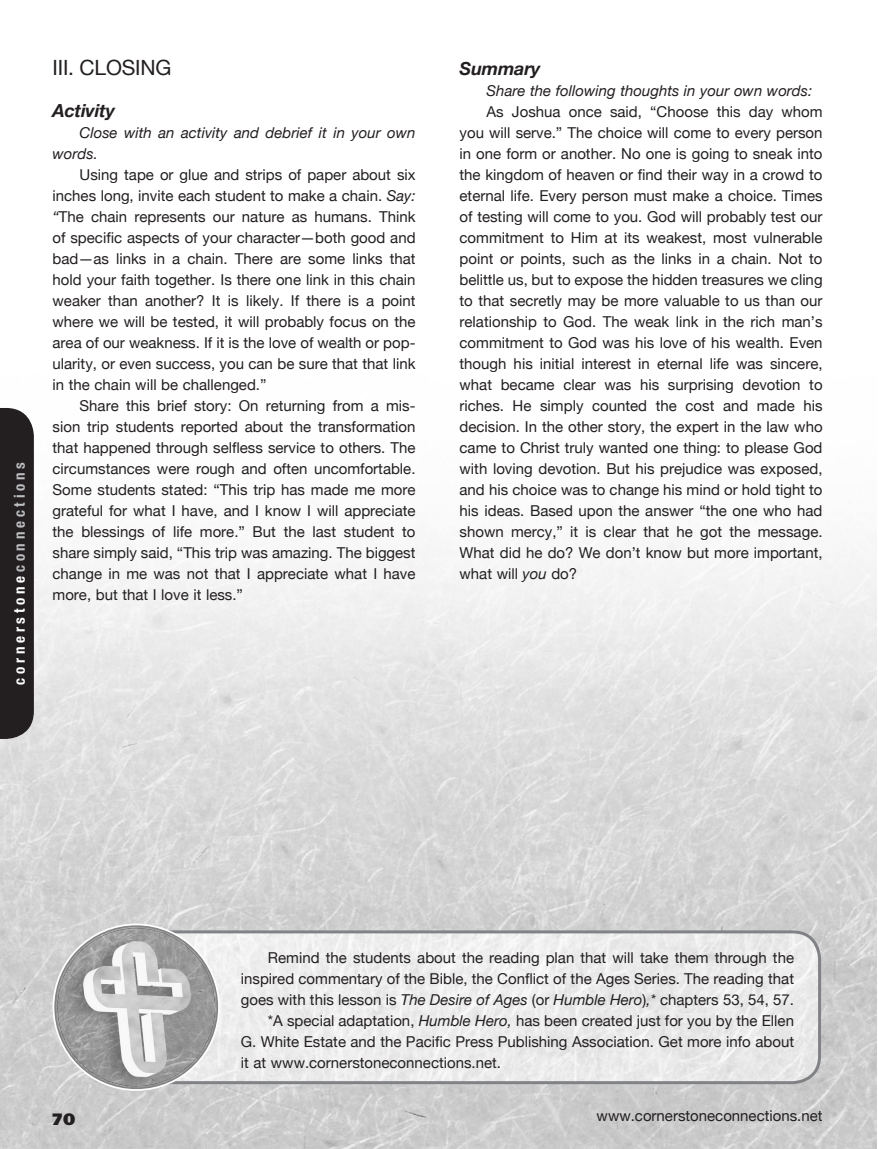
<style>
.page{position:relative;width:878px;height:1149px;background:#fff}
.page>*{position:absolute;margin:0;border:0;box-sizing:border-box;transform-origin:0 0}
.t1{font:21px "Helvetica Neue";letter-spacing:-.01em;color:#231f20}
.t2{font:italic 700 18px "Helvetica Neue";letter-spacing:-.01em;color:#231f20}
.t3{font:900 16.5px "Frutiger";color:#231f20}
.t4{font:15px/21px "Helvetica Neue";color:#231f20;text-align:justify}
.t5{font:italic 15px/21px "Helvetica Neue";color:#231f20}
.t6{font:700 condensed 15px "Helvetica Neue";letter-spacing:.25em;color:#fff}
.s1{color:#bcbdc0}
.s2{font-style:italic}
</style>
<div class="page">
<img style="left:0;top:528px;width:876px;height:621px">
<div style="left:0;top:408px;width:34px;height:331px;background:#231f20"></div>
<img style="left:92px;top:932px;width:727px;height:150px">
<div style="left:90px;top:930px;width:731px;height:154px;border:3px solid #808285;border-radius:27px"></div>
<img style="left:55px;top:926px;width:162px;height:162px;border-radius:81px">
<img style="left:58px;top:928px;width:157px;height:158px;border-radius:79px">
<svg style="left:875px;top:1115px;width:2px;height:34px"></svg>
<p class="t6" style="left:11px;top:685px;width:224px;rotate:-90deg">cornerstone<span class="s1">connections</span></p>
<h1 class="t1" style="left:53px;top:52px;width:120px">III. CLOSING</h1>
<p class="t2" style="left:53px;top:96px;width:64px">Activity</p>
<p class="t5" style="left:53px;top:123px;width:364px;text-indent:27px">Close with an activity and debrief it in your own words.</p>
<p class="t4" style="left:53px;top:165px;width:364px;text-indent:27px">Using tape or glue and strips of paper about six inches long, invite each student to make a chain. <span class="s2">Say: “</span>The chain represents our nature as humans. Think of specific aspects of your character—both good and bad—as links in a chain. There are some links that hold your faith together. Is there one link in this chain weaker than another? It is likely. If there is a point where we will be tested, it will probably focus on the area of our weakness. If it is the love of wealth or pop&shy;ularity, or even success, you can be sure that that link in the chain will be challenged.”</p>
<p class="t4" style="left:53px;top:396px;width:364px;text-indent:27px">Share this brief story: On returning from a mis&shy;sion trip students reported about the transformation that happened through selfless service to others. The circumstances were rough and often uncomfortable.<br>Some students stated: “This trip has made me more grateful for what I have, and I know I will appreciate the blessings of life more.” But the last student to share simply said, “This trip was amazing. The biggest change in me was not that I appreciate what I have more, but that I love it less.”</p>
<p class="t2" style="left:459px;top:54px;width:82px">Summary</p>
<p class="t5" style="left:486px;top:81px;width:327px">Share the following thoughts in your own words:</p>
<p class="t4" style="left:459px;top:102px;width:364px;text-indent:27px">As Joshua once said, “Choose this day whom you will serve.” The choice will come to every person in one form or another. No one is going to sneak into the kingdom of heaven or find their way in a crowd to eternal life. Every person must make a choice. Times of testing will come to you. God will probably test our commitment to Him at its weakest, most vulnerable point or points, such as the links in a chain. Not to belittle us, but to expose the hidden treasures we cling to that secretly may be more valuable to us than our relationship to God. The weak link in the rich man’s commitment to God was his love of his wealth. Even though his initial interest in eternal life was sincere, what became clear was his surprising devotion to riches. He simply counted the cost and made his decision. In the other story, the expert in the law who came to Christ truly wanted one thing: to please God with loving devotion. But his prejudice was exposed, and his choice was to change his mind or hold tight to his ideas. Based upon the answer “the one who had shown mercy,” it is clear that he got the message.<br>What did he do? We don’t know but more important, what will <span class="s2">you</span> do?</p>
<p class="t4" style="left:268px;top:948px;width:527px">Remind the students about the reading plan that will take them through the</p>
<p class="t4" style="left:241px;top:969px;width:554px">inspired commentary of the Bible, the Conflict of the Ages Series. The reading that</p>
<p class="t4" style="left:241px;top:990px;width:554px">goes with this lesson is <span class="s2">The Desire of Ages</span> (or <span class="s2">Humble Hero</span>)<span class="s2">,*</span> chapters 53, 54, 57.</p>
<p class="t4" style="left:268px;top:1011px;width:527px">*A special adaptation, <span class="s2">Humble Hero,</span> has been created just for you by the Ellen</p>
<p class="t4" style="left:241px;top:1032px;width:554px">G. White Estate and the Pacific Press Publishing Association. Get more info about</p>
<p class="t4" style="left:241px;top:1053px;width:261px">it at www.cornerstoneconnections.net.</p>
<p class="t3" style="left:53px;top:1109px;width:24px">70</p>
<p class="t4" style="left:596px;top:1106px;width:227px">www.cornerstoneconnections.net</p>
</div>
